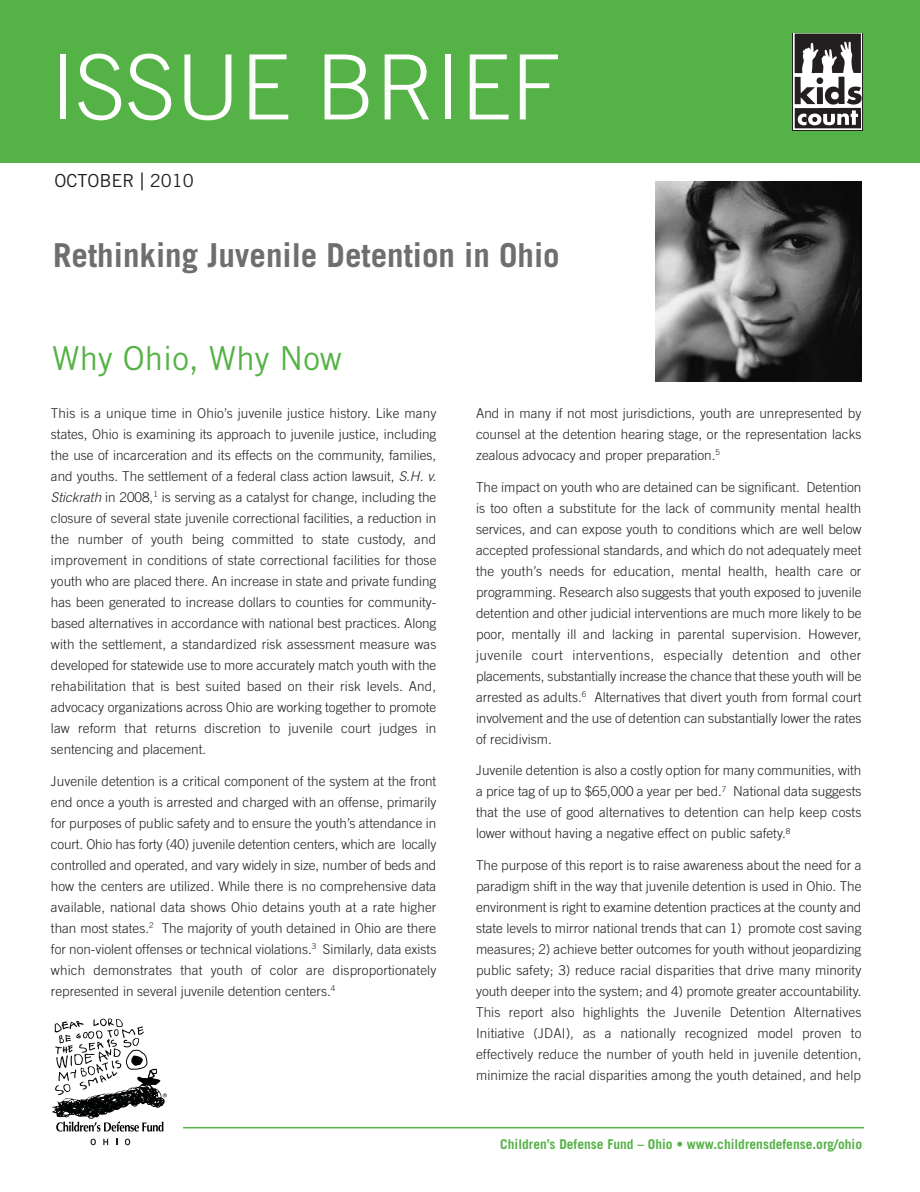
<style>
.page{position:relative;width:920px;height:1192px;background:#fff}
.page>*{position:absolute;margin:0;border:0;box-sizing:border-box;transform-origin:0 0}
.t1{font:300 90px "Trade Gothic LT Std";color:#fff}
.t2{font:700 33px "Trade Gothic LT Std";color:#6d6e70}
.t3{font:33px "Trade Gothic LT Std";color:#55b246}
.t4{font:18px "Trade Gothic LT Std";color:#231f20}
.t5{font:300 13.5px/21px "Trade Gothic LT Std";color:#231f20;text-align:justify}
.t6{font:700 13.5px "Trade Gothic LT Std";color:#55b246}
.s1{font-weight:300;font-size:24px}
.s2{font-style:italic}
</style>
<div class="page">
<div style="left:0;top:0;width:919px;height:162px;background:#55b246"></div>
<div style="left:792px;top:33px;width:71px;height:97px;background:#fff"></div>
<img style="left:794px;top:33px;width:67px;height:96px">
<hr style="left:183px;top:1127px;width:680px;height:1px;background:#55b246">
<svg style="left:52px;top:1018px;width:115px;height:113px"></svg>
<svg style="left:90px;top:1139px;width:6px;height:6px"></svg>
<svg style="left:103px;top:1139px;width:5px;height:6px"></svg>
<svg style="left:125px;top:1139px;width:5px;height:6px"></svg>
<img style="left:655px;top:182px;width:206px;height:200px">
<h1 class="t1" style="left:50px;top:55px;width:512px">ISSUE BRIEF</h1>
<h3 class="t4" style="left:55px;top:174px;width:141px">OCTOBER <span class="s1">|</span> 2010</h3>
<h2 class="t2" style="left:53px;top:243px;width:508px">Rethinking Juvenile Detention in Ohio</h2>
<h2 class="t3" style="left:52px;top:346px;width:291px">Why Ohio, Why Now</h2>
<p class="t5" style="left:51px;top:403px;width:387px">This is a unique time in Ohio’s juvenile justice history. Like many states, Ohio is examining its approach to juvenile justice, including the use of incarceration and its effects on the community, families, and youths. The settlement of a federal class action lawsuit, <span class="s2">S.H. v.<br>Stickrath</span> in 2008,<sup>1</sup> is serving as a catalyst for change, including the closure of several state juvenile correctional facilities, a reduction in the number of youth being committed to state custody, and improvement in conditions of state correctional facilities for those youth who are placed there. An increase in state and private funding has been generated to increase dollars to counties for community&shy;based alternatives in accordance with national best practices. Along with the settlement, a standardized risk assessment measure was developed for statewide use to more accurately match youth with the rehabilitation that is best suited based on their risk levels. And, advocacy organizations across Ohio are working together to promote law reform that returns discretion to juvenile court judges in sentencing and placement.</p>
<p class="t5" style="left:51px;top:771px;width:387px">Juvenile detention is a critical component of the system at the front end once a youth is arrested and charged with an offense, primarily for purposes of public safety and to ensure the youth’s attendance in court. Ohio has forty (40) juvenile detention centers, which are locally controlled and operated, and vary widely in size, number of beds and how the centers are utilized. While there is no comprehensive data available, national data shows Ohio detains youth at a rate higher than most states.<sup>2</sup> The majority of youth detained in Ohio are there for non-violent offenses or technical violations.<sup>3</sup> Similarly, data exists which demonstrates that youth of color are disproportionately represented in several juvenile detention centers.<sup>4</sup></p>
<p class="t5" style="left:476px;top:403px;width:387px">And in many if not most jurisdictions, youth are unrepresented by counsel at the detention hearing stage, or the representation lacks zealous advocacy and proper preparation.<sup>5</sup></p>
<p class="t5" style="left:476px;top:477px;width:387px">The impact on youth who are detained can be significant. Detention is too often a substitute for the lack of community mental health services, and can expose youth to conditions which are well below accepted professional standards, and which do not adequately meet the youth’s needs for education, mental health, health care or programming. Research also suggests that youth exposed to juvenile detention and other judicial interventions are much more likely to be poor, mentally ill and lacking in parental supervision. However, juvenile court interventions, especially detention and other placements, substantially increase the chance that these youth will be arrested as adults.<sup>6</sup> Alternatives that divert youth from formal court involvement and the use of detention can substantially lower the rates of recidivism.</p>
<p class="t5" style="left:476px;top:761px;width:387px">Juvenile detention is also a costly option for many communities, with a price tag of up to $65,000 a year per bed.<sup>7</sup> National data suggests that the use of good alternatives to detention can help keep costs lower without having a negative effect on public safety.<sup>8</sup></p>
<p class="t5" style="left:476px;top:856px;width:387px">The purpose of this report is to raise awareness about the need for a paradigm shift in the way that juvenile detention is used in Ohio. The environment is right to examine detention practices at the county and state levels to mirror national trends that can 1) promote cost saving measures; 2) achieve better outcomes for youth without jeopardizing public safety; 3) reduce racial disparities that drive many minority youth deeper into the system; and 4) promote greater accountability.<br>This report also highlights the Juvenile Detention Alternatives Initiative (JDAI), as a nationally recognized model proven to effectively reduce the number of youth held in juvenile detention, minimize the racial disparities among the youth detained, and help</p>
<p class="t6" style="left:500px;top:1139px;width:363px">Children’s Defense Fund – Ohio • www.childrensdefense.org/ohio</p>
</div>
